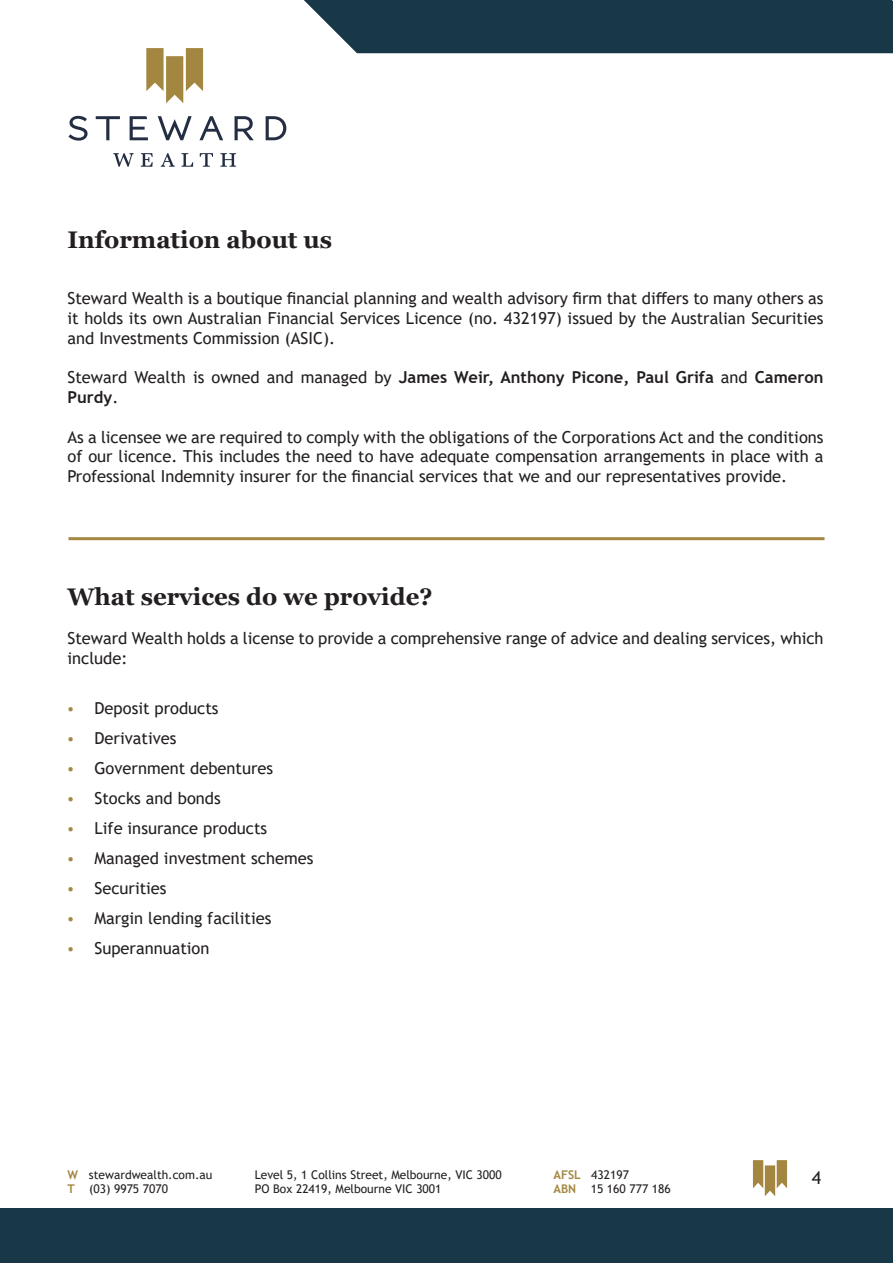
<style>
.page{position:relative;width:893px;height:1263px;background:#fff}
.page>*{position:absolute;margin:0;border:0;box-sizing:border-box;transform-origin:0 0}
.t1{font:700 24px "Georgia";color:#231f20}
.t2{font:18px "Trebuchet MS";color:#231f20}
.t3{font:16.5px/19.8px "Trebuchet MS";color:#231f20;text-align:justify}
.t4{font:700 16.5px/19.8px "Trebuchet MS";color:#231f20}
.t5{font:12px "Trebuchet MS";color:#231f20}
.s1{font-weight:400}
.s2{font-family:"Georgia";color:#a38742}
.s3{font-weight:700;color:#a38741}
</style>
<div class="page">
<div style="left:0;top:1209px;width:893px;height:54px;background:#183847"></div>
<div style="left:304px;top:0;width:589px;height:53px;background:#183847"></div>
<svg style="left:68px;top:116px;width:218px;height:51px"></svg>
<svg style="left:146px;top:48px;width:57px;height:55px"></svg>
<hr style="left:68px;top:537px;width:756px;height:3px;background:#a38742">
<svg style="left:753px;top:1160px;width:34px;height:36px"></svg>
<p class="t1" style="left:68px;top:224px;width:266px">Information about us</p>
<p class="t3" style="left:68px;top:288px;width:757px">Steward Wealth is a boutique financial planning and wealth advisory firm that differs to many others as it holds its own Australian Financial Services Licence (no. 432197) issued by the Australian Securities and Investments Commission (ASIC).</p>
<p class="t4" style="left:68px;top:367px;width:757px"><span class="s1">Steward Wealth is owned and managed by</span> James Weir, Anthony Picone, Paul Grifa <span class="s1">and</span> Cameron<br>Purdy<span class="s1">.</span></p>
<p class="t3" style="left:68px;top:427px;width:758px">As a licensee we are required to comply with the obligations of the Corporations Act and the conditions of our licence. This includes the need to have adequate compensation arrangements in place with a Professional Indemnity insurer for the financial services that we and our representatives provide.</p>
<p class="t1" style="left:68px;top:581px;width:367px">What services do we provide?</p>
<p class="t3" style="left:68px;top:628px;width:757px">Steward Wealth holds a license to provide a comprehensive range of advice and dealing services, which include:</p>
<p class="t3" style="left:68px;top:698px;width:153px"><span class="s2">•</span> Deposit products</p>
<p class="t3" style="left:68px;top:728px;width:110px"><span class="s2">•</span> Derivatives</p>
<p class="t3" style="left:68px;top:758px;width:207px"><span class="s2">•</span> Government debentures</p>
<p class="t3" style="left:68px;top:788px;width:155px"><span class="s2">•</span> Stocks and bonds</p>
<p class="t3" style="left:68px;top:818px;width:201px"><span class="s2">•</span> Life insurance products</p>
<p class="t3" style="left:68px;top:848px;width:247px"><span class="s2">•</span> Managed investment schemes</p>
<p class="t3" style="left:68px;top:878px;width:101px"><span class="s2">•</span> Securities</p>
<p class="t3" style="left:68px;top:908px;width:205px"><span class="s2">•</span> Margin lending facilities</p>
<p class="t3" style="left:68px;top:938px;width:144px"><span class="s2">•</span> Superannuation</p>
<p class="t5" style="left:68px;top:1167px;width:146px"><span class="s3">W</span> stewardwealth.com.au</p>
<p class="t5" style="left:255px;top:1167px;width:248px">Level 5, 1 Collins Street, Melbourne, VIC 3000</p>
<p class="t5" style="left:554px;top:1167px;width:77px"><span class="s3">AFSL</span> 432197</p>
<p class="t5" style="left:68px;top:1181px;width:102px"><span class="s3">T</span> (03) 9975 7070</p>
<p class="t5" style="left:255px;top:1181px;width:188px">PO Box 22419, Melbourne VIC 3001</p>
<p class="t5" style="left:554px;top:1181px;width:119px"><span class="s3">ABN</span> 15 160 777 186</p>
<p class="t2" style="left:812px;top:1166px;width:11px">4</p>
</div>
